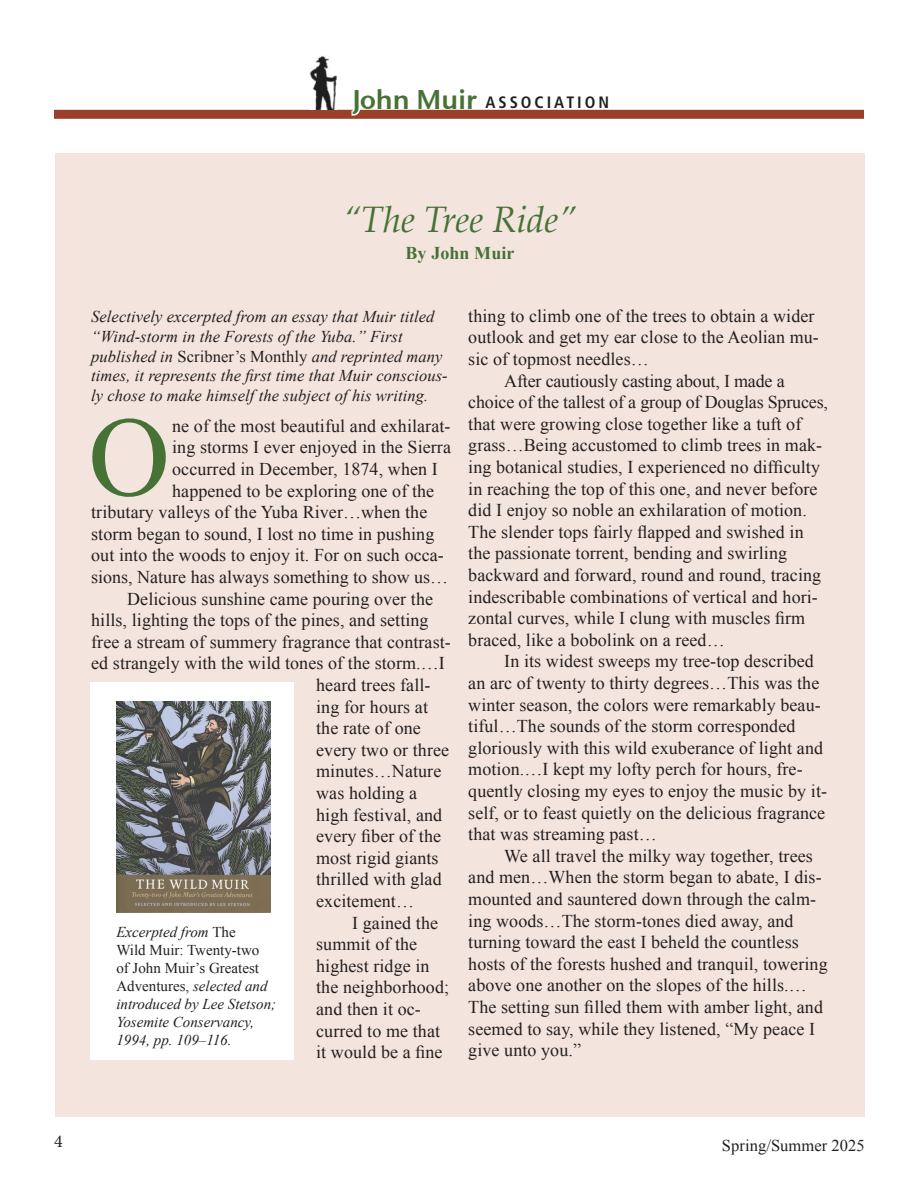
<style>
.page{position:relative;width:918px;height:1188px;background:#fff}
.page>*{position:absolute;margin:0;border:0;box-sizing:border-box;transform-origin:0 0}
.t1{font:113.25px "Times New Roman";color:#467236}
.t2{font:italic 36px "Palatino";color:#467236}
.t3{font:18px "Times New Roman";letter-spacing:.005em;color:#231f20}
.t4{font:700 18px "Times New Roman";letter-spacing:.005em;color:#467236}
.t5{font:18px "Minion Pro";color:#231f20}
.t6{font:italic 16.5px/19.8px "Times New Roman";letter-spacing:.005em;color:#231f20}
.t7{font:700 condensed 16.5px "Frutiger";letter-spacing:.18em;color:#231f20}
.t8{font:16.5px "Times New Roman";letter-spacing:.005em;color:#231f20}
.t9{font:italic 15px/18px "Times New Roman";color:#231f20}
.s1{font-family:"Stone Sans Sem ITCTT Semi";font-weight:400;font-stretch:normal;font-size:27px;color:#467236}
.s2{font-style:normal}
</style>
<div class="page">
<div style="left:54px;top:110px;width:810px;height:9px;background:#9c3f29"></div>
<svg style="left:350px;top:109px;width:12px;height:7px"></svg>
<img style="left:309px;top:56px;width:27px;height:54px">
<div style="left:55px;top:153px;width:810px;height:964px;background:#f3e5de"></div>
<div style="left:90px;top:683px;width:203px;height:377px;background:#fff"></div>
<img style="left:116px;top:701px;width:155px;height:212px">
<p class="t7" style="left:352px;top:93px;width:258px"><span class="s1">John Muir</span> ASSOCIATION</p>
<h2 class="t2" style="left:343px;top:192px;width:235px">“The Tree Ride”</h2>
<p class="t4" style="left:406px;top:240px;width:111px">By John Muir</p>
<p class="t6" style="left:91px;top:306px;width:358px">Selectively excerpted from an essay that Muir titled “Wind-storm in the Forests of the Yuba.” First published in <span class="s2">Scribner’s Monthly</span> and reprinted many times, it represents the first time that Muir conscious&shy;ly chose to make himself the subject of his writing.</p>
<p class="t3" style="left:172px;top:414px;width:280px">ne of the most beautiful and exhilarat-</p>
<p class="t3" style="left:172px;top:435px;width:280px">ing storms I ever enjoyed in the Sierra</p>
<p class="t3" style="left:172px;top:457px;width:267px">occurred in December, 1874, when I</p>
<p class="t3" style="left:172px;top:478px;width:264px">happened to be exploring one of the</p>
<p class="t3" style="left:91px;top:500px;width:338px">tributary valleys of the Yuba River…when the</p>
<p class="t3" style="left:91px;top:522px;width:345px">storm began to sound, I lost no time in pushing</p>
<p class="t3" style="left:91px;top:543px;width:354px">out into the woods to enjoy it. For on such occa-</p>
<p class="t3" style="left:91px;top:565px;width:358px">sions, Nature has always something to show us…</p>
<p class="t3" style="left:127px;top:586px;width:307px">Delicious sunshine came pouring over the</p>
<p class="t3" style="left:91px;top:608px;width:339px">hills, lighting the tops of the pines, and setting</p>
<p class="t3" style="left:91px;top:630px;width:361px">free a stream of summery fragrance that contrast-</p>
<p class="t3" style="left:91px;top:651px;width:355px">ed strangely with the wild tones of the storm.…I</p>
<p class="t3" style="left:316px;top:673px;width:116px">heard trees fall-</p>
<p class="t3" style="left:316px;top:694px;width:113px">ing for hours at</p>
<p class="t3" style="left:316px;top:716px;width:106px">the rate of one</p>
<p class="t3" style="left:316px;top:738px;width:134px">every two or three</p>
<p class="t3" style="left:316px;top:759px;width:127px">minutes…Nature</p>
<p class="t3" style="left:316px;top:781px;width:103px">was holding a</p>
<p class="t3" style="left:316px;top:802px;width:128px">high festival, and</p>
<p class="t3" style="left:316px;top:824px;width:126px">every fiber of the</p>
<p class="t3" style="left:316px;top:846px;width:124px">most rigid giants</p>
<p class="t3" style="left:316px;top:867px;width:127px">thrilled with glad</p>
<p class="t3" style="left:316px;top:889px;width:99px">excitement…</p>
<p class="t3" style="left:352px;top:910px;width:87px">I gained the</p>
<p class="t3" style="left:316px;top:932px;width:103px">summit of the</p>
<p class="t3" style="left:316px;top:954px;width:115px">highest ridge in</p>
<p class="t3" style="left:316px;top:975px;width:134px">the neighborhood;</p>
<p class="t3" style="left:316px;top:997px;width:106px">and then it oc-</p>
<p class="t3" style="left:316px;top:1018px;width:125px">curred to me that</p>
<p class="t3" style="left:316px;top:1040px;width:128px">it would be a fine</p>
<h1 class="t1" style="left:88px;top:381px;width:83px">O</h1>
<p class="t9" style="left:116px;top:923px;width:161px">Excerpted from <span class="s2">The<br>Wild Muir: Twenty-two<br>of John Muir’s Greatest<br>Adventures,</span> selected and introduced by Lee Stetson;<br>Yosemite Conservancy,<br>1994, pp. 109–116.</p>
<p class="t3" style="left:468px;top:304px;width:348px">thing to climb one of the trees to obtain a wider</p>
<p class="t3" style="left:468px;top:325px;width:352px">outlook and get my ear close to the Aeolian mu-</p>
<p class="t3" style="left:468px;top:347px;width:182px">sic of topmost needles…</p>
<p class="t3" style="left:504px;top:368px;width:282px">After cautiously casting about, I made a</p>
<p class="t3" style="left:468px;top:390px;width:361px">choice of the tallest of a group of Douglas Spruces,</p>
<p class="t3" style="left:468px;top:412px;width:335px">that were growing close together like a tuft of</p>
<p class="t3" style="left:468px;top:433px;width:355px">grass…Being accustomed to climb trees in mak-</p>
<p class="t3" style="left:468px;top:455px;width:353px">ing botanical studies, I experienced no difficulty</p>
<p class="t3" style="left:468px;top:476px;width:351px">in reaching the top of this one, and never before</p>
<p class="t3" style="left:468px;top:498px;width:340px">did I enjoy so noble an exhilaration of motion.</p>
<p class="t3" style="left:468px;top:520px;width:337px">The slender tops fairly flapped and swished in</p>
<p class="t3" style="left:468px;top:541px;width:320px">the passionate torrent, bending and swirling</p>
<p class="t3" style="left:468px;top:563px;width:354px">backward and forward, round and round, tracing</p>
<p class="t3" style="left:468px;top:584px;width:351px">indescribable combinations of vertical and hori-</p>
<p class="t3" style="left:468px;top:606px;width:338px">zontal curves, while I clung with muscles firm</p>
<p class="t3" style="left:468px;top:628px;width:258px">braced, like a bobolink on a reed…</p>
<p class="t3" style="left:504px;top:649px;width:311px">In its widest sweeps my tree-top described</p>
<p class="t3" style="left:468px;top:671px;width:353px">an arc of twenty to thirty degrees…This was the</p>
<p class="t3" style="left:468px;top:692px;width:354px">winter season, the colors were remarkably beau-</p>
<p class="t3" style="left:468px;top:714px;width:329px">tiful…The sounds of the storm corresponded</p>
<p class="t3" style="left:468px;top:736px;width:356px">gloriously with this wild exuberance of light and</p>
<p class="t3" style="left:468px;top:757px;width:336px">motion.…I kept my lofty perch for hours, fre-</p>
<p class="t3" style="left:468px;top:779px;width:360px">quently closing my eyes to enjoy the music by it-</p>
<p class="t3" style="left:468px;top:800px;width:359px">self, or to feast quietly on the delicious fragrance</p>
<p class="t3" style="left:468px;top:822px;width:190px">that was streaming past…</p>
<p class="t3" style="left:504px;top:844px;width:310px">We all travel the milky way together, trees</p>
<p class="t3" style="left:468px;top:865px;width:355px">and men…When the storm began to abate, I dis-</p>
<p class="t3" style="left:468px;top:887px;width:349px">mounted and sauntered down through the calm-</p>
<p class="t3" style="left:468px;top:908px;width:327px">ing woods…The storm-tones died away, and</p>
<p class="t3" style="left:468px;top:930px;width:332px">turning toward the east I beheld the countless</p>
<p class="t3" style="left:468px;top:952px;width:361px">hosts of the forests hushed and tranquil, towering</p>
<p class="t3" style="left:468px;top:973px;width:340px">above one another on the slopes of the hills.…</p>
<p class="t3" style="left:468px;top:995px;width:356px">The setting sun filled them with amber light, and</p>
<p class="t3" style="left:468px;top:1016px;width:348px">seemed to say, while they listened, “My peace I</p>
<p class="t3" style="left:468px;top:1038px;width:114px">give unto you.”</p>
<p class="t5" style="left:54px;top:1129px;width:10px">4</p>
<p class="t8" style="left:722px;top:1134px;width:145px">Spring/Summer 2025</p>
</div>
